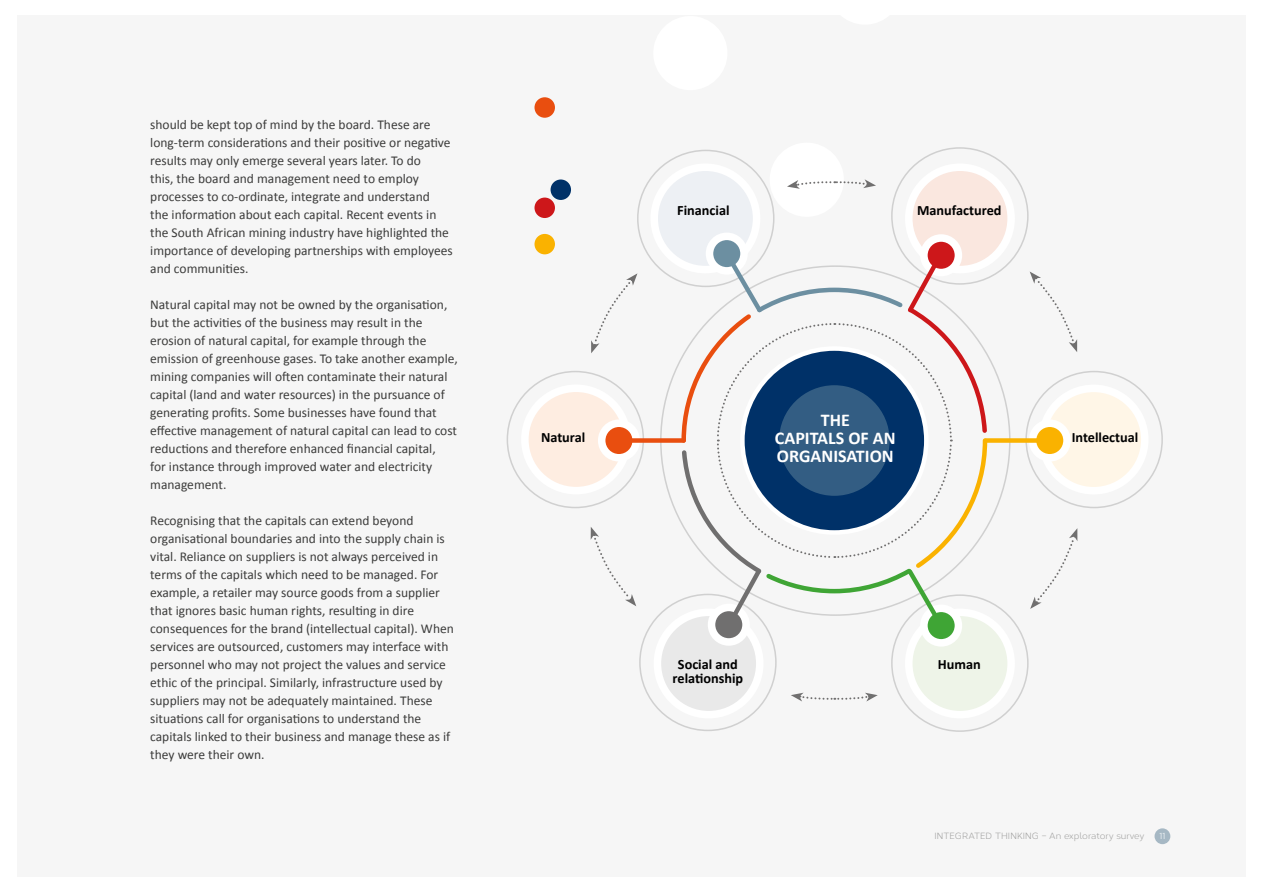
<style>
.page{position:relative;width:1263px;height:893px;background:#fff}
.page>*{position:absolute;margin:0;border:0;box-sizing:border-box;transform-origin:0 0}
.t1{font:700 18px/18px "Calibri";color:#fff;text-align:center}
.t2{font:700 14.25px "Calibri";color:#000}
.t3{font:13.5px/18px "Calibri";color:#3c3c3b}
.t4{font:9px "Corbert";color:#9d9d9c}
.t5{font:9px "Corbert";color:#fff}
</style>
<div class="page">
<div style="left:17px;top:16px;width:1229px;height:861px;background:#f6f6f6"></div>
<div style="left:1154px;top:828px;width:16px;height:16px;background:#a6b8c4;border-radius:50%"></div>
<div style="left:770px;top:143px;width:74px;height:74px;background:#fff;border-radius:50%"></div>
<div style="left:653px;top:16px;width:74px;height:74px;background:#fff;border-radius:50%"></div>
<div style="left:525px;top:388px;width:102px;height:103px;background:#feede1;border-radius:50%"></div>
<div style="left:521px;top:384px;width:110px;height:110px;border:8px solid #fff;border-radius:50%"></div>
<div style="left:657px;top:612px;width:103px;height:103px;background:#e9e9e9;border-radius:50%"></div>
<div style="left:654px;top:609px;width:109px;height:109px;border:8px solid #fff;border-radius:50%"></div>
<div style="left:909px;top:612px;width:102px;height:103px;background:#eef4e8;border-radius:50%"></div>
<div style="left:905px;top:609px;width:110px;height:109px;border:8px solid #fff;border-radius:50%"></div>
<div style="left:654px;top:167px;width:102px;height:103px;background:#edf0f4;border-radius:50%"></div>
<div style="left:650px;top:163px;width:110px;height:110px;border:8px solid #fff;border-radius:50%"></div>
<div style="left:909px;top:167px;width:102px;height:103px;background:#fae7df;border-radius:50%"></div>
<div style="left:905px;top:163px;width:110px;height:110px;border:8px solid #fff;border-radius:50%"></div>
<div style="left:1042px;top:388px;width:103px;height:103px;background:#fff6e7;border-radius:50%"></div>
<div style="left:1039px;top:385px;width:109px;height:109px;border:8px solid #fff;border-radius:50%"></div>
<div style="left:602px;top:423px;width:34px;height:35px;background:#e94e0f;border-radius:50%"></div>
<div style="left:598px;top:419px;width:42px;height:42px;border:8px solid #fff;border-radius:50%"></div>
<svg style="left:709px;top:236px;width:35px;height:35px"></svg>
<div style="left:706px;top:233px;width:42px;height:42px;border:8px solid #fff;border-radius:50%"></div>
<svg style="left:924px;top:238px;width:34px;height:35px"></svg>
<div style="left:920px;top:234px;width:42px;height:42px;border:8px solid #fff;border-radius:50%"></div>
<svg style="left:711px;top:607px;width:35px;height:35px"></svg>
<div style="left:708px;top:604px;width:42px;height:42px;border:8px solid #fff;border-radius:50%"></div>
<svg style="left:924px;top:608px;width:34px;height:35px"></svg>
<div style="left:920px;top:605px;width:42px;height:42px;border:8px solid #fff;border-radius:50%"></div>
<div style="left:1032px;top:423px;width:35px;height:35px;background:#fab200;border-radius:50%"></div>
<div style="left:1029px;top:419px;width:42px;height:42px;border:8px solid #fff;border-radius:50%"></div>
<div style="left:619px;top:438px;width:65px;height:5px;background:#e94e0f"></div>
<div style="left:986px;top:438px;width:65px;height:5px;background:#fab200"></div>
<svg style="left:679px;top:247px;width:310px;height:385px"></svg>
<div style="left:779px;top:385px;width:111px;height:111px;background:#335d83;border-radius:50%"></div>
<div style="left:534px;top:97px;width:21px;height:21px;background:#e94e0f;border-radius:50%"></div>
<div style="left:550px;top:179px;width:21px;height:21px;background:#003168;border-radius:50%"></div>
<div style="left:534px;top:234px;width:21px;height:20px;background:#fab200;border-radius:50%"></div>
<div style="left:534px;top:198px;width:21px;height:20px;background:#cd171a;border-radius:50%"></div>
<svg style="left:787px;top:179px;width:89px;height:10px"></svg>
<svg style="left:1030px;top:271px;width:47px;height:81px"></svg>
<svg style="left:1030px;top:529px;width:47px;height:80px"></svg>
<svg style="left:791px;top:693px;width:87px;height:8px"></svg>
<svg style="left:591px;top:527px;width:45px;height:79px"></svg>
<svg style="left:591px;top:273px;width:46px;height:80px"></svg>
<p class="t3" style="left:150px;top:115px;width:304px">should be kept top of mind by the board. These are long-term considerations and their positive or negative results may only emerge several years later. To do<br>this, the board and management need to employ processes to co-ordinate, integrate and understand<br>the information about each capital. Recent events in the South African mining industry have highlighted the importance of developing partnerships with employees and communities.</p>
<p class="t3" style="left:150px;top:295px;width:309px">Natural capital may not be owned by the organisation, but the activities of the business may result in the erosion of natural capital, for example through the emission of greenhouse gases. To take another example, mining companies will often contaminate their natural capital (land and water resources) in the pursuance of generating profits. Some businesses have found that effective management of natural capital can lead to cost reductions and therefore enhanced financial capital,<br>for instance through improved water and electricity management.</p>
<p class="t3" style="left:150px;top:511px;width:305px">Recognising that the capitals can extend beyond organisational boundaries and into the supply chain is vital. Reliance on suppliers is not always perceived in terms of the capitals which need to be managed. For example, a retailer may source goods from a supplier that ignores basic human rights, resulting in dire consequences for the brand (intellectual capital). When services are outsourced, customers may interface with personnel who may not project the values and service ethic of the principal. Similarly, infrastructure used by suppliers may not be adequately maintained. These situations call for organisations to understand the capitals linked to their business and manage these as if they were their own.</p>
<p class="t2" style="left:541px;top:427px;width:46px">Natural</p>
<p class="t2" style="left:677px;top:200px;width:54px">Financial</p>
<p class="t2" style="left:917px;top:200px;width:86px">Manufactured</p>
<h1 class="t1" style="left:775px;top:410px;width:122px">THE<br>CAPITALS OF AN<br>ORGANISATION</h1>
<p class="t2" style="left:678px;top:654px;width:61px">Social and</p>
<p class="t2" style="left:938px;top:654px;width:44px">Human</p>
<p class="t2" style="left:673px;top:668px;width:72px">relationship</p>
<p class="t2" style="left:1072px;top:427px;width:68px">Intellectual</p>
<p class="t4" style="left:934px;top:829px;width:211px">INTEGRATED THINKING – An exploratory survey</p>
<p class="t5" style="left:1159px;top:829px;width:7px">11</p>
</div>
